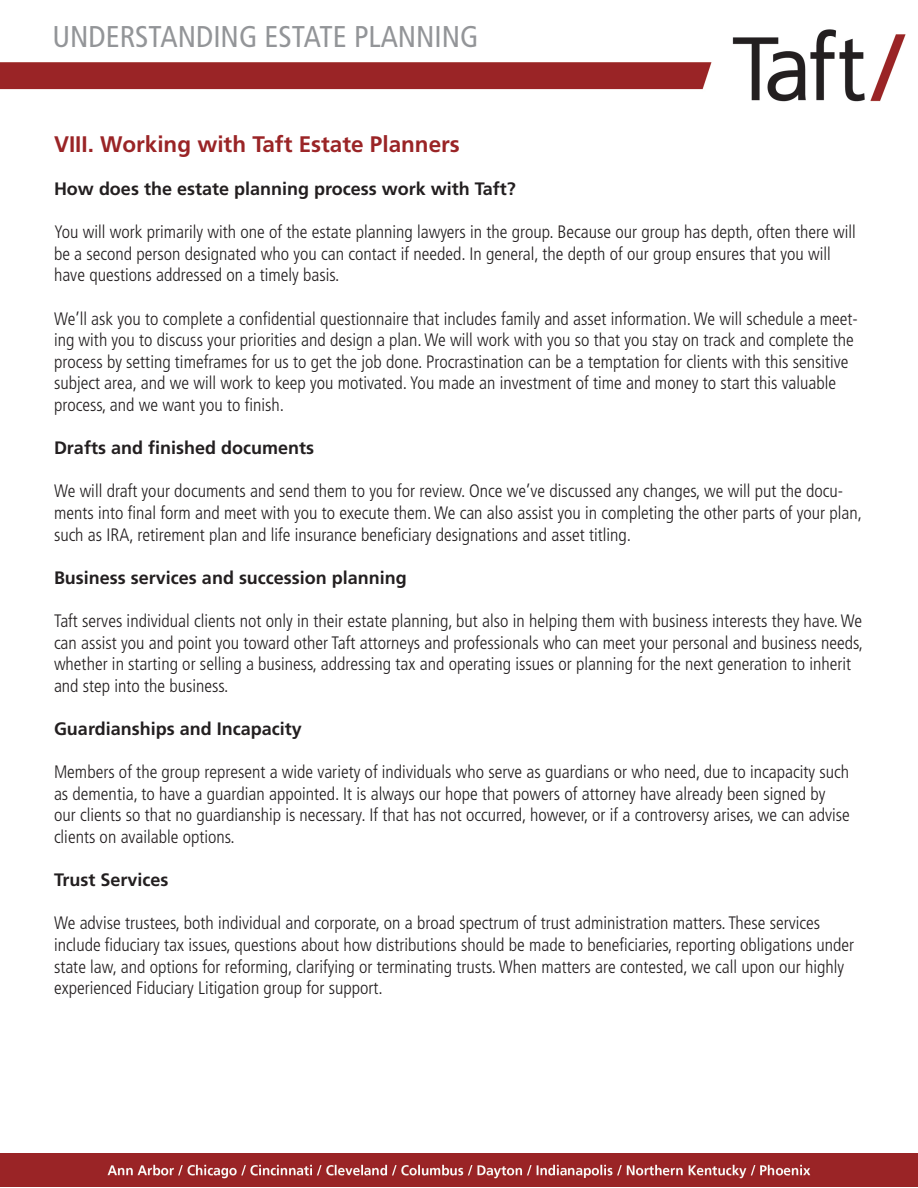
<style>
.page{position:relative;width:918px;height:1188px;background:#fff}
.page>*{position:absolute;margin:0;border:0;box-sizing:border-box;transform-origin:0 0}
.t1{font:condensed 30px "Frutiger LT Std";color:#939598}
.t2{font:700 22.5px "Frutiger LT Std";color:#9a2426}
.t3{font:300 condensed 18px/21.6px "Frutiger LT Std";color:#231f20}
.t4{font:700 18px "Frutiger LT Std";color:#231f20}
</style>
<div class="page">
<img style="left:0;top:29px;width:906px;height:73px">
<img style="left:0;top:1153px;width:918px;height:33px">
<h1 class="t1" style="left:52px;top:19px;width:428px">UNDERSTANDING ESTATE PLANNING</h1>
<p class="t2" style="left:54px;top:131px;width:407px">VIII. Working with Taft Estate Planners</p>
<p class="t4" style="left:54px;top:178px;width:463px">How does the estate planning process work with Taft?</p>
<p class="t3" style="left:54px;top:222px;width:803px">You will work primarily with one of the estate planning lawyers in the group. Because our group has depth, often there will be a second person designated who you can contact if needed. In general, the depth of our group ensures that you will have questions addressed on a timely basis.</p>
<p class="t3" style="left:54px;top:308px;width:805px">We’ll ask you to complete a confidential questionnaire that includes family and asset information. We will schedule a meet&shy;ing with you to discuss your priorities and design a plan. We will work with you so that you stay on track and complete the process by setting timeframes for us to get the job done. Procrastination can be a temptation for clients with this sensitive subject area, and we will work to keep you motivated. You made an investment of time and money to start this valuable process, and we want you to finish.</p>
<p class="t4" style="left:54px;top:437px;width:262px">Drafts and finished documents</p>
<p class="t3" style="left:54px;top:481px;width:809px">We will draft your documents and send them to you for review. Once we’ve discussed any changes, we will put the docu&shy;ments into final form and meet with you to execute them. We can also assist you in completing the other parts of your plan, such as IRA, retirement plan and life insurance beneficiary designations and asset titling.</p>
<p class="t4" style="left:54px;top:567px;width:354px">Business services and succession planning</p>
<p class="t3" style="left:54px;top:610px;width:811px">Taft serves individual clients not only in their estate planning, but also in helping them with business interests they have. We can assist you and point you toward other Taft attorneys and professionals who can meet your personal and business needs, whether in starting or selling a business, addressing tax and operating issues or planning for the next generation to inherit and step into the business.</p>
<p class="t4" style="left:54px;top:718px;width:249px">Guardianships and Incapacity</p>
<p class="t3" style="left:54px;top:762px;width:797px">Members of the group represent a wide variety of individuals who serve as guardians or who need, due to incapacity such as dementia, to have a guardian appointed. It is always our hope that powers of attorney have already been signed by our clients so that no guardianship is necessary. If that has not occurred, however, or if a controversy arises, we can advise clients on available options.</p>
<p class="t4" style="left:54px;top:869px;width:116px">Trust Services</p>
<p class="t3" style="left:54px;top:913px;width:802px">We advise trustees, both individual and corporate, on a broad spectrum of trust administration matters. These services include fiduciary tax issues, questions about how distributions should be made to beneficiaries, reporting obligations under state law, and options for reforming, clarifying or terminating trusts. When matters are contested, we call upon our highly experienced Fiduciary Litigation group for support.</p>
</div>
